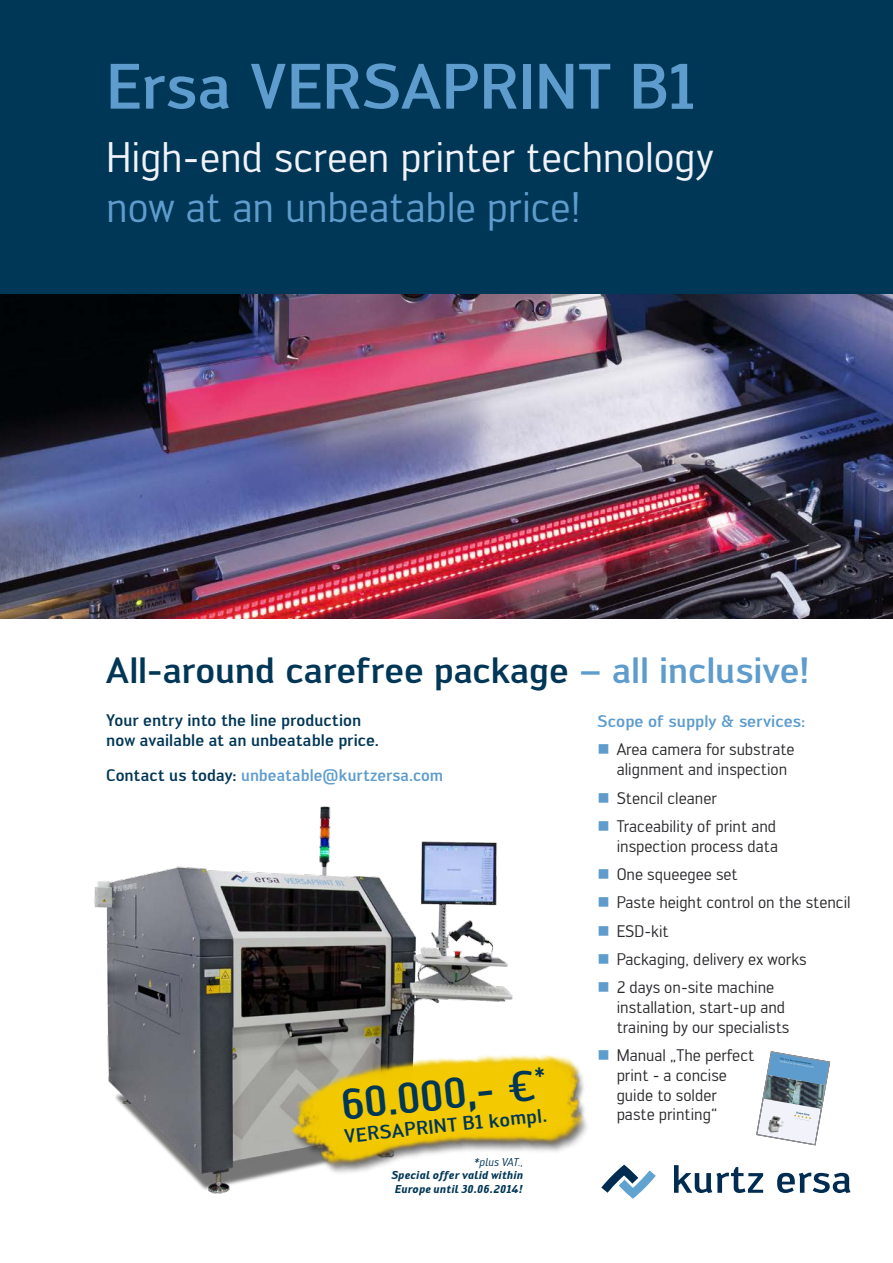
<style>
.page{position:relative;width:893px;height:1263px;background:#fff}
.page>*{position:absolute;margin:0;border:0;box-sizing:border-box;transform-origin:0 0}
.t1{font:500 63px "Engel";color:#5d9ccc}
.t2{font:500 42.6px "Engel";color:#003656}
.t3{font:42px "Engel";letter-spacing:-.005em;color:#f2f3fa}
.t4{font:42px "Engel";letter-spacing:-.005em;color:#5d9ccc}
.t5{font:500 36px "Engel";letter-spacing:-.005em;color:#003656}
.t6{font:500 19.2px "Engel";color:#003656}
.t7{font:16.5px/19.8px "Engel";color:#2a292d}
.t8{font:500 16.5px/19.8px "Engel";color:#003656}
.t9{font:500 16.5px "Engel";color:#5d9ccc;scale:.96 1}
.t10{font:500 16.5px "Engel";color:#5d9ccc}
.t11{font:italic 700 11.25px/13.5px "Engel";letter-spacing:.01em;color:#003656}
.t12{font:italic 11.25px "Engel";letter-spacing:.005em;color:#003656}
.s1{color:#5d9ccc}
.s2{color:#003656}
</style>
<div class="page">
<img style="left:94px;top:806px;width:419px;height:388px">
<img style="left:0;top:293px;width:893px;height:326px">
<svg style="left:756px;top:1051px;width:74px;height:94px"></svg>
<div style="left:0;top:0;width:893px;height:293px;background:#003656"></div>
<img style="left:290px;top:1050px;width:298px;height:137px">
<svg style="left:674px;top:1165px;width:89px;height:28px"></svg>
<svg style="left:777px;top:1172px;width:73px;height:21px"></svg>
<svg style="left:601px;top:1164px;width:55px;height:35px"></svg>
<h1 class="t1" style="left:106px;top:50px;width:592px">Ersa VERSAPRINT B1</h1>
<h3 class="t3" style="left:106px;top:133px;width:609px">High-end screen printer technology</h3>
<h3 class="t4" style="left:106px;top:183px;width:476px">now at an unbeatable price!</h3>
<h3 class="t5" style="left:106px;top:649px;width:705px">All-around carefree package <span class="s1">– all inclusive!</span></h3>
<p class="t8" style="left:106px;top:710px;width:274px">Your entry into the line production now available at an unbeatable price.</p>
<p class="t9" style="left:106px;top:766px;width:352px"><span class="s2">Contact us today:</span> unbeatable@kurtzersa.com</p>
<p class="t10" style="left:598px;top:712px;width:209px">Scope of supply &amp; services:</p>
<p class="t7" style="left:617px;top:740px;width:179px;text-indent:-19px"><span class="s1">■</span> Area camera for substrate alignment and inspection</p>
<p class="t7" style="left:598px;top:788px;width:121px"><span class="s1">■</span> Stencil cleaner</p>
<p class="t7" style="left:598px;top:816px;width:182px;text-align:right"><span class="s1">■</span> Traceability of print and inspection process data</p>
<p class="t7" style="left:598px;top:864px;width:142px"><span class="s1">■</span> One squeegee set</p>
<p class="t7" style="left:598px;top:892px;width:255px"><span class="s1">■</span> Paste height control on the stencil</p>
<p class="t7" style="left:598px;top:921px;width:73px"><span class="s1">■</span> ESD-kit</p>
<p class="t7" style="left:598px;top:949px;width:211px"><span class="s1">■</span> Packaging, delivery ex works</p>
<p class="t7" style="left:617px;top:977px;width:174px;text-indent:-19px"><span class="s1">■</span> 2 days on-site machine installation, start-up and training by our specialists</p>
<p class="t7" style="left:617px;top:1045px;width:139px;text-indent:-19px"><span class="s1">■</span> Manual „The perfect print - a concise guide to solder paste printing“</p>
<h2 class="t2" style="left:339px;top:1080px;width:208px;rotate:-6deg">60.000,- €<sup>*</sup></h2>
<p class="t6" style="left:343px;top:1125px;width:205px;rotate:-6deg">VERSAPRINT B1 kompl.</p>
<p class="t12" style="left:474px;top:1155px;width:51px">*plus VAT.,</p>
<p class="t11" style="left:391px;top:1168px;width:133px">Special offer valid within<br>Europe until 30.06.2014!</p>
</div>
